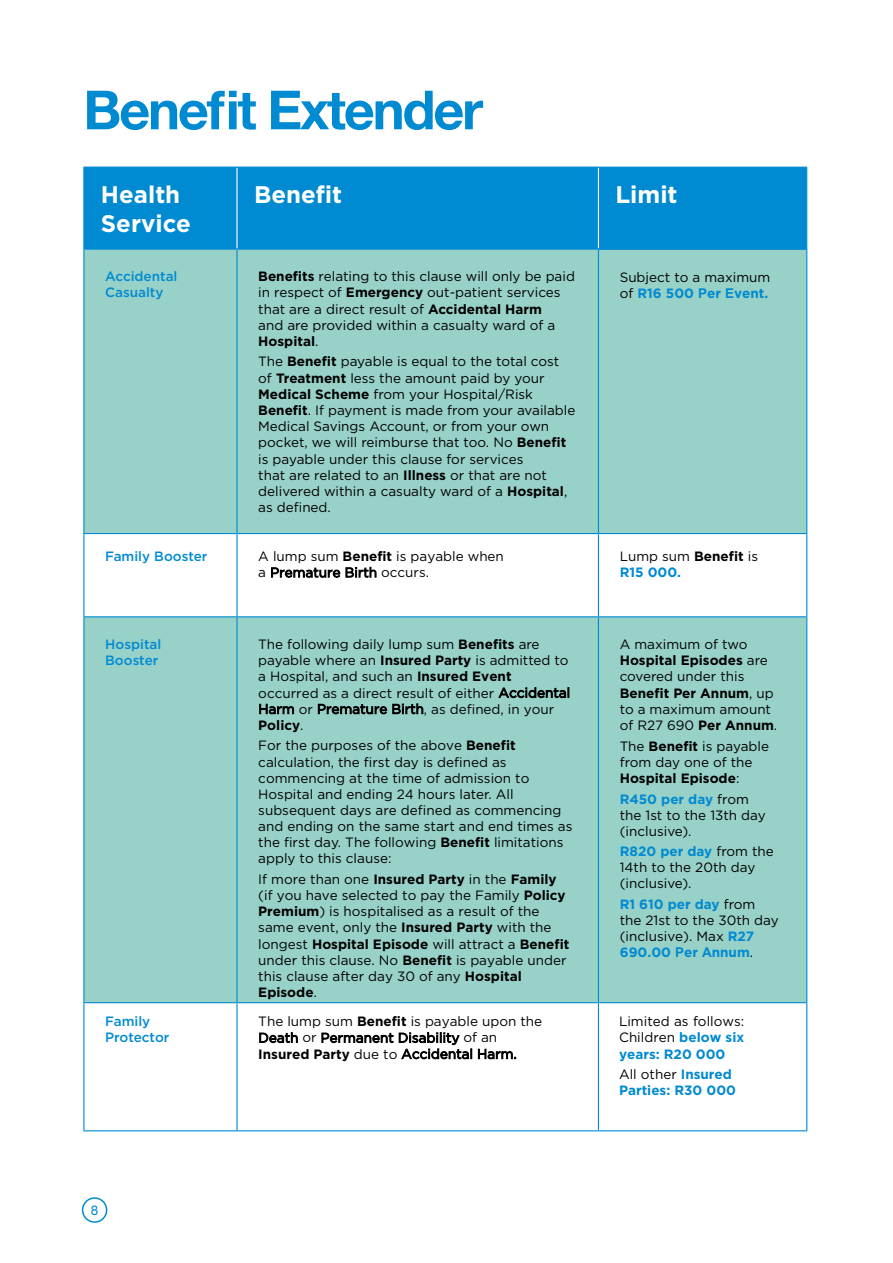
<style>
.page{position:relative;width:893px;height:1263px;background:#fff}
.page>*{position:absolute;margin:0;border:0;box-sizing:border-box;transform-origin:0 0}
.t1{font:700 54px "Helvetica Neue LT Std";letter-spacing:-.04em;color:#008ad1}
.t2{font:700 24px/28.8px "Gotham";color:#fff}
.t3{font:13.5px/16.2px "Gotham";color:#000}
.t4{font:500 13.5px/16.2px "Gotham";color:#008ad1}
.t5{font:700 13.5px/15.8px "Gotham";color:#008ad1}
.t6{font:13.5px "Helvetica Neue LT Std";color:#008ad1}
.s1{font-weight:700}
.s2{font-weight:700;color:#008ad1}
.s3{font-family:"Arial";font-weight:700;color:#008ad1}
.s4{font-weight:400;color:#000}
</style>
<div class="page">
<div style="left:82px;top:1197px;width:25px;height:26px;border:2px solid #008ad1;border-radius:50%"></div>
<div style="left:84px;top:168px;width:722px;height:81px;background:#008ad1"></div>
<div style="left:84px;top:250px;width:722px;height:283px;background:#98d1c8"></div>
<svg style="left:84px;top:534px;width:722px;height:596px;fill:#98d1c8"></svg>
<hr style="left:236px;top:168px;width:2px;height:81px;background:#fff">
<hr style="left:598px;top:168px;width:1px;height:80px;background:#fff">
<hr style="left:83px;top:168px;width:1px;height:81px;background:#008ad1">
<hr style="left:83px;top:167px;width:154px;height:1px;background:#008ad1">
<hr style="left:237px;top:167px;width:361px;height:1px;background:#008ad1">
<hr style="left:598px;top:167px;width:209px;height:1px;background:#008ad1">
<hr style="left:806px;top:167px;width:1px;height:81px;background:#008ad1">
<hr style="left:83px;top:534px;width:1px;height:82px;background:#008ad1">
<hr style="left:236px;top:534px;width:2px;height:82px;background:#008ad1">
<hr style="left:598px;top:534px;width:1px;height:82px;background:#008ad1">
<hr style="left:806px;top:534px;width:1px;height:82px;background:#008ad1">
<hr style="left:83px;top:250px;width:1px;height:283px;background:#008ad1">
<hr style="left:83px;top:617px;width:1px;height:385px;background:#008ad1">
<hr style="left:83px;top:249px;width:154px;height:1px;background:#008ad1">
<hr style="left:237px;top:249px;width:362px;height:1px;background:#008ad1">
<hr style="left:83px;top:616px;width:154px;height:1px;background:#008ad1">
<hr style="left:237px;top:616px;width:361px;height:1px;background:#008ad1">
<hr style="left:236px;top:250px;width:2px;height:283px;background:#008ad1">
<hr style="left:236px;top:617px;width:2px;height:385px;background:#008ad1">
<hr style="left:83px;top:533px;width:154px;height:1px;background:#008ad1">
<hr style="left:237px;top:533px;width:361px;height:1px;background:#008ad1">
<hr style="left:598px;top:250px;width:1px;height:283px;background:#008ad1">
<hr style="left:598px;top:617px;width:1px;height:385px;background:#008ad1">
<hr style="left:599px;top:248px;width:208px;height:2px;background:#008ad1">
<hr style="left:598px;top:616px;width:209px;height:1px;background:#008ad1">
<hr style="left:806px;top:250px;width:1px;height:283px;background:#008ad1">
<hr style="left:806px;top:617px;width:1px;height:385px;background:#008ad1">
<hr style="left:598px;top:533px;width:209px;height:1px;background:#008ad1">
<hr style="left:83px;top:1003px;width:1px;height:127px;background:#008ad1">
<hr style="left:83px;top:1002px;width:154px;height:1px;background:#008ad1">
<hr style="left:237px;top:1002px;width:361px;height:1px;background:#008ad1">
<hr style="left:236px;top:1003px;width:2px;height:127px;background:#008ad1">
<hr style="left:83px;top:1130px;width:154px;height:1px;background:#008ad1">
<hr style="left:237px;top:1130px;width:361px;height:1px;background:#008ad1">
<hr style="left:598px;top:1003px;width:1px;height:127px;background:#008ad1">
<hr style="left:598px;top:1002px;width:209px;height:1px;background:#008ad1">
<hr style="left:806px;top:1003px;width:1px;height:127px;background:#008ad1">
<hr style="left:598px;top:1130px;width:209px;height:1px;background:#008ad1">
<h1 class="t1" style="left:83px;top:77px;width:401px">Benefit Extender</h1>
<h2 class="t2" style="left:101px;top:180px;width:91px">Health<br>Service</h2>
<h2 class="t2" style="left:254px;top:180px;width:90px">Benefit</h2>
<h2 class="t2" style="left:615px;top:180px;width:64px">Limit</h2>
<p class="t4" style="left:105px;top:268px;width:74px">Accidental<br>Casualty</p>
<p class="t3" style="left:258px;top:268px;width:318px"><span class="s1">Benefits</span> relating to this clause will only be paid in respect of <span class="s1">Emergency</span> out-patient services that are a direct result of <span class="s1">Accidental Harm<br></span>and are provided within a casualty ward of a <span class="s1">Hospital</span>.</p>
<p class="t3" style="left:258px;top:353px;width:319px">The <span class="s1">Benefit</span> payable is equal to the total cost of <span class="s1">Treatment</span> less the amount paid by your <span class="s1">Medical Scheme</span> from your Hospital/Risk <span class="s1">Benefit</span>. If payment is made from your available Medical Savings Account, or from your own pocket, we will reimburse that too. No <span class="s1">Benefit </span>is payable under this clause for services<br>that are related to an <span class="s1">Illness</span> or that are not delivered within a casualty ward of a <span class="s1">Hospital</span>, as defined.</p>
<p class="t3" style="left:620px;top:269px;width:152px">Subject to a maximum of <span class="s2">R16 500</span> <span class="s3">P</span><span class="s2">er</span> <span class="s3">E</span><span class="s2">vent.</span></p>
<p class="t4" style="left:105px;top:548px;width:104px">Family Booster</p>
<p class="t3" style="left:258px;top:548px;width:247px;line-height:15.8px">A lump sum <span class="s1">Benefit</span> is payable when a Premature Birth occurs.</p>
<p class="t3" style="left:620px;top:548px;width:140px;line-height:15.8px">Lump sum <span class="s1">Benefit</span> is<br><span class="s2">R15 000.</span></p>
<p class="t4" style="left:105px;top:636px;width:58px">Hospital<br>Booster</p>
<p class="t3" style="left:258px;top:636px;width:313px">The following daily lump sum <span class="s1">Benefits</span> are payable where an <span class="s1">Insured Party</span> is admitted to a Hospital, and such an <span class="s1">Insured Event </span>occurred as a direct result of either Accidental Harm or Premature Birth, as defined, in your <span class="s1">Policy</span>.</p>
<p class="t3" style="left:258px;top:737px;width:316px">For the purposes of the above <span class="s1">Benefit </span>calculation, the first day is defined as commencing at the time of admission to Hospital and ending 24 hours later. All subsequent days are defined as commencing and ending on the same start and end times as the first day. The following <span class="s1">Benefit</span> limitations apply to this clause:</p>
<p class="t3" style="left:258px;top:871px;width:313px">If more than one <span class="s1">Insured Party</span> in the <span class="s1">Family </span>(if you have selected to pay the Family <span class="s1">Policy Premium</span>) is hospitalised as a result of the same event, only the <span class="s1">Insured Party</span> with the longest <span class="s1">Hospital Episode</span> will attract a <span class="s1">Benefit </span>under this clause. No <span class="s1">Benefit</span> is payable under this clause after day 30 of any <span class="s1">Hospital Episode</span>.</p>
<p class="t3" style="left:620px;top:636px;width:159px">A maximum of two<br><span class="s1">Hospital Episodes</span> are covered under this<br><span class="s1">Benefit Per Annum</span>, up to a maximum amount of R27 690 <span class="s1">Per Annum</span>.</p>
<p class="t3" style="left:620px;top:737px;width:151px">The <span class="s1">Benefit</span> is payable from day one of the<br><span class="s1">Hospital Episode</span>:</p>
<p class="t3" style="left:620px;top:790px;width:147px"><span class="s2">R450 per day</span> from the 1st to the 13th day (inclusive).</p>
<p class="t3" style="left:620px;top:843px;width:156px"><span class="s2">R820 per day</span> from the<br>14th to the 20th day (inclusive).</p>
<p class="t3" style="left:620px;top:895px;width:160px"><span class="s2">R1 610 per day</span> from the 21st to the 30th day (inclusive). Max <span class="s2">R27<br>690.00</span> <span class="s3">P</span><span class="s2">er</span> <span class="s3">A</span><span class="s2">nnum</span>.</p>
<p class="t4" style="left:105px;top:1013px;width:66px">Family<br>Protector</p>
<p class="t3" style="left:258px;top:1013px;width:285px">The lump sum <span class="s1">Benefit</span> is payable upon the<br>Death or Permanent Disability of an<br><span class="s1">Insured Party</span> due to Accidental Harm.</p>
<p class="t3" style="left:619px;top:1013px;width:127px;text-align:justify">Limited as follows:<br>Children <span class="s2">below six years: R20 000</span></p>
<p class="t5" style="left:619px;top:1066px;width:119px"><span class="s4">All other</span> Insured<br>Parties: R30 000</p>
<p class="t6" style="left:91px;top:1202px;width:9px">8</p>
</div>
